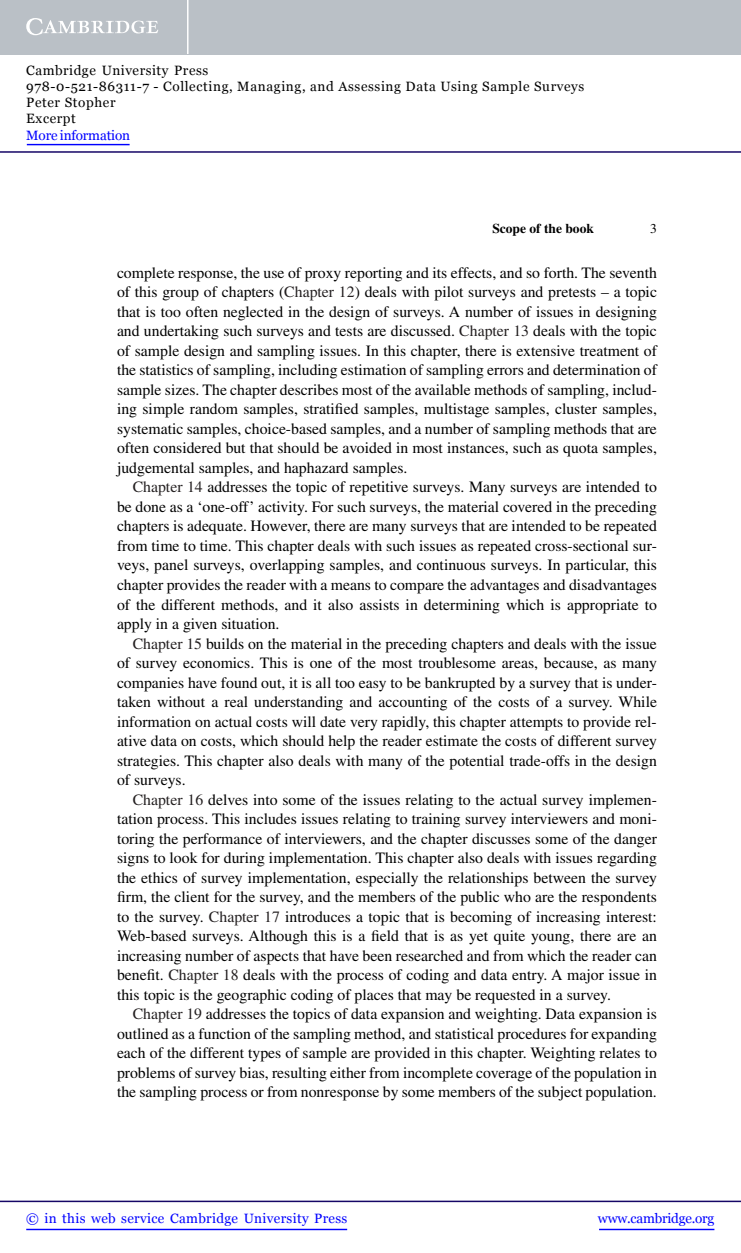
<style>
.page{position:relative;width:741px;height:1253px;background:#fff}
.page>*{position:absolute;margin:0;border:0;box-sizing:border-box;transform-origin:0 0}
.t1{font:15.75px "Times LT Std";color:#000}
.t2{font:13.5px/16.2px "Georgia";letter-spacing:.045em;color:#000}
.t3{font:13.5px "Georgia";letter-spacing:.025em;color:#00f}
.t4{font:13.5px "Georgia";letter-spacing:-.015em;color:#00f}
.t5{font:13.5px "Georgia";letter-spacing:-.01em;color:#00f}
.t6{font:700 13.5px "Times LT Std";color:#000}
.t7{font:13.5px "Times LT Std";color:#000}
.s1{color:#231f20}
</style>
<div class="page">
<div style="left:0;top:0;width:741px;height:54px;background:#bac0c6"></div>
<svg style="left:26px;top:18px;width:132px;height:17px"></svg>
<hr style="left:187px;top:0;width:2px;height:54px;background:#fff">
<hr style="left:0;top:151px;width:741px;height:2px;background:#150666">
<hr style="left:27px;top:144px;width:103px;height:1px;background:#00f">
<hr style="left:599px;top:1228px;width:115px;height:2px;background:#00f">
<hr style="left:0;top:1200px;width:741px;height:2px;background:#150666">
<hr style="left:26px;top:1228px;width:321px;height:2px;background:#00f">
<p class="t2" style="left:26px;top:62px;width:560px">Cambridge University Press<br>978-0-521-86311-7 - Collecting, Managing, and Assessing Data Using Sample Surveys Peter Stopher<br>Excerpt</p>
<p class="t5" style="left:26px;top:127px;width:105px">More information</p>
<p class="t6" style="left:492px;top:220px;width:103px">Scope of the book</p>
<p class="t7" style="left:650px;top:221px;width:8px">3</p>
<p class="t1" style="left:117px;top:264px;width:541px">complete response, the use of proxy reporting and its effects, and so forth. The seventh</p>
<p class="t1" style="left:117px;top:283px;width:542px">of this group of chapters (<span class="s1">Chapter 12</span>) deals with pilot surveys and pretests – a topic</p>
<p class="t1" style="left:117px;top:303px;width:541px">that is too often neglected in the design of surveys. A number of issues in designing</p>
<p class="t1" style="left:117px;top:322px;width:541px">and undertaking such surveys and tests are discussed. <span class="s1">Chapter 13</span> deals with the topic</p>
<p class="t1" style="left:117px;top:342px;width:542px">of sample design and sampling issues. In this chapter, there is extensive treatment of</p>
<p class="t1" style="left:117px;top:361px;width:541px">the statistics of sampling, including estimation of sampling errors and determination of</p>
<p class="t1" style="left:117px;top:381px;width:541px">sample sizes. The chapter describes most of the available methods of sampling, includ-</p>
<p class="t1" style="left:117px;top:400px;width:542px">ing simple random samples, stratified samples, multistage samples, cluster samples,</p>
<p class="t1" style="left:117px;top:420px;width:541px">systematic samples, choice-based samples, and a number of sampling methods that are</p>
<p class="t1" style="left:117px;top:439px;width:542px">often considered but that should be avoided in most instances, such as quota samples,</p>
<p class="t1" style="left:117px;top:459px;width:292px">judgemental samples, and haphazard samples.</p>
<p class="t1" style="left:133px;top:478px;width:526px"><span class="s1">Chapter 14</span> addresses the topic of repetitive surveys. Many surveys are intended to</p>
<p class="t1" style="left:117px;top:498px;width:541px">be done as a ‘one-off’ activity. For such surveys, the material covered in the preceding</p>
<p class="t1" style="left:117px;top:517px;width:542px">chapters is adequate. However, there are many surveys that are intended to be repeated</p>
<p class="t1" style="left:117px;top:537px;width:542px">from time to time. This chapter deals with such issues as repeated cross-sectional sur-</p>
<p class="t1" style="left:117px;top:556px;width:541px">veys, panel surveys, overlapping samples, and continuous surveys. In particular, this</p>
<p class="t1" style="left:117px;top:576px;width:542px">chapter provides the reader with a means to compare the advantages and disadvantages</p>
<p class="t1" style="left:117px;top:595px;width:542px">of the different methods, and it also assists in determining which is appropriate to</p>
<p class="t1" style="left:117px;top:615px;width:164px">apply in a given situation.</p>
<p class="t1" style="left:133px;top:634px;width:526px"><span class="s1">Chapter 15</span> builds on the material in the preceding chapters and deals with the issue</p>
<p class="t1" style="left:117px;top:654px;width:542px">of survey economics. This is one of the most troublesome areas, because, as many</p>
<p class="t1" style="left:117px;top:673px;width:542px">companies have found out, it is all too easy to be bankrupted by a survey that is under-</p>
<p class="t1" style="left:117px;top:693px;width:542px">taken without a real understanding and accounting of the costs of a survey. While</p>
<p class="t1" style="left:117px;top:712px;width:541px">information on actual costs will date very rapidly, this chapter attempts to provide rel-</p>
<p class="t1" style="left:117px;top:732px;width:542px">ative data on costs, which should help the reader estimate the costs of different survey</p>
<p class="t1" style="left:117px;top:751px;width:541px">strategies. This chapter also deals with many of the potential trade-offs in the design</p>
<p class="t1" style="left:117px;top:771px;width:70px">of surveys.</p>
<p class="t1" style="left:133px;top:790px;width:526px"><span class="s1">Chapter 16</span> delves into some of the issues relating to the actual survey implemen-</p>
<p class="t1" style="left:117px;top:810px;width:542px">tation process. This includes issues relating to training survey interviewers and moni-</p>
<p class="t1" style="left:117px;top:829px;width:542px">toring the performance of interviewers, and the chapter discusses some of the danger</p>
<p class="t1" style="left:117px;top:849px;width:542px">signs to look for during implementation. This chapter also deals with issues regarding</p>
<p class="t1" style="left:117px;top:868px;width:541px">the ethics of survey implementation, especially the relationships between the survey</p>
<p class="t1" style="left:117px;top:888px;width:541px">firm, the client for the survey, and the members of the public who are the respondents</p>
<p class="t1" style="left:117px;top:907px;width:541px">to the survey. <span class="s1">Chapter 17</span> introduces a topic that is becoming of increasing interest:</p>
<p class="t1" style="left:117px;top:927px;width:542px">Web-based surveys. Although this is a field that is as yet quite young, there are an</p>
<p class="t1" style="left:117px;top:946px;width:541px">increasing number of aspects that have been researched and from which the reader can</p>
<p class="t1" style="left:117px;top:966px;width:541px">benefit. <span class="s1">Chapter 18</span> deals with the process of coding and data entry. A major issue in</p>
<p class="t1" style="left:117px;top:985px;width:496px">this topic is the geographic coding of places that may be requested in a survey.</p>
<p class="t1" style="left:133px;top:1005px;width:526px"><span class="s1">Chapter 19</span> addresses the topics of data expansion and weighting. Data expansion is</p>
<p class="t1" style="left:117px;top:1024px;width:541px">outlined as a function of the sampling method, and statistical procedures for expanding</p>
<p class="t1" style="left:117px;top:1044px;width:542px">each of the different types of sample are provided in this chapter. Weighting relates to</p>
<p class="t1" style="left:117px;top:1063px;width:541px">problems of survey bias, resulting either from incomplete coverage of the population in</p>
<p class="t1" style="left:117px;top:1083px;width:541px">the sampling process or from nonresponse by some members of the subject population.</p>
<p class="t3" style="left:26px;top:1211px;width:323px">© in this web service Cambridge University Press</p>
<p class="t4" style="left:598px;top:1211px;width:118px">www.cambridge.org</p>
</div>
